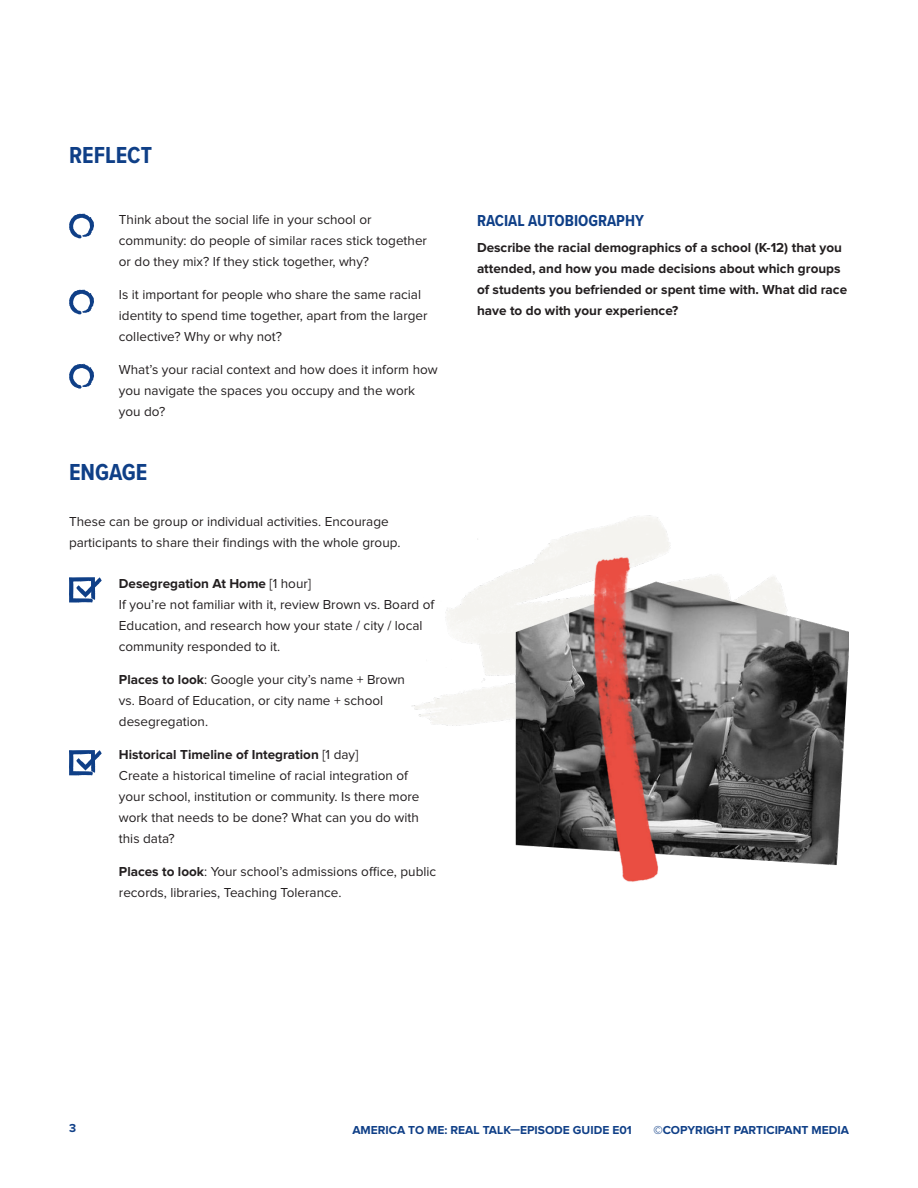
<style>
.page{position:relative;width:918px;height:1188px;background:#fff}
.page>*{position:absolute;margin:0;border:0;box-sizing:border-box;transform-origin:0 0}
.t1{font:700 24px "Proxima Nova Cond";color:#0f3f87}
.t2{font:700 16.5px "Proxima Nova Cond";color:#0f3f87}
.t3{font:13.5px/21px "Proxima Nova";color:#231f20}
.t4{font:700 13.5px/21px "Proxima Nova";color:#231f20}
.t5{font:700 12px "Proxima Nova";color:#0f3f87}
.s1{font-weight:700}
</style>
<div class="page">
<svg style="left:69px;top:214px;width:17px;height:25px"></svg>
<svg style="left:69px;top:290px;width:17px;height:25px"></svg>
<svg style="left:69px;top:364px;width:17px;height:25px"></svg>
<svg style="left:69px;top:577px;width:33px;height:26px"></svg>
<svg style="left:69px;top:750px;width:33px;height:25px"></svg>
<img style="left:412px;top:516px;width:437px;height:366px">
<p class="t1" style="left:69px;top:137px;width:85px">REFLECT</p>
<p class="t3" style="left:119px;top:210px;width:310px">Think about the social life in your school or community: do people of similar races stick together or do they mix? If they stick together, why?</p>
<p class="t3" style="left:119px;top:285px;width:310px">Is it important for people who share the same racial identity to spend time together, apart from the larger collective? Why or why not?</p>
<p class="t3" style="left:119px;top:360px;width:320px">What’s your racial context and how does it inform how you navigate the spaces you occupy and the work you do?</p>
<p class="t1" style="left:69px;top:454px;width:80px">ENGAGE</p>
<p class="t3" style="left:69px;top:512px;width:333px">These can be group or individual activities. Encourage participants to share their findings with the whole group.</p>
<p class="t3" style="left:119px;top:573px;width:317px"><span class="s1">Desegregation At Home</span> [1 hour]<br>If you’re not familiar with it, review Brown vs. Board of Education, and research how your state / city / local community responded to it.</p>
<p class="t3" style="left:119px;top:669px;width:288px"><span class="s1">Places to look</span>: Google your city’s name + Brown vs. Board of Education, or city name + school desegregation.</p>
<p class="t3" style="left:119px;top:744px;width:302px"><span class="s1">Historical Timeline of Integration</span> [1 day]<br>Create a historical timeline of racial integration of your school, institution or community. Is there more work that needs to be done? What can you do with this data?</p>
<p class="t3" style="left:119px;top:861px;width:319px"><span class="s1">Places to look</span>: Your school’s admissions office, public records, libraries, Teaching Tolerance.</p>
<p class="t2" style="left:477px;top:209px;width:169px">RACIAL AUTOBIOGRAPHY</p>
<p class="t4" style="left:477px;top:238px;width:372px">Describe the racial demographics of a school (K-12) that you attended, and how you made decisions about which groups of students you befriended or spent time with. What did race have to do with your experience?</p>
<p class="t5" style="left:69px;top:1122px;width:9px">3</p>
<p class="t5" style="left:352px;top:1125px;width:281px">AMERICA TO ME: REAL TALK—EPISODE GUIDE E01</p>
<p class="t5" style="left:653px;top:1125px;width:197px">©COPYRIGHT PARTICIPANT MEDIA</p>
</div>
